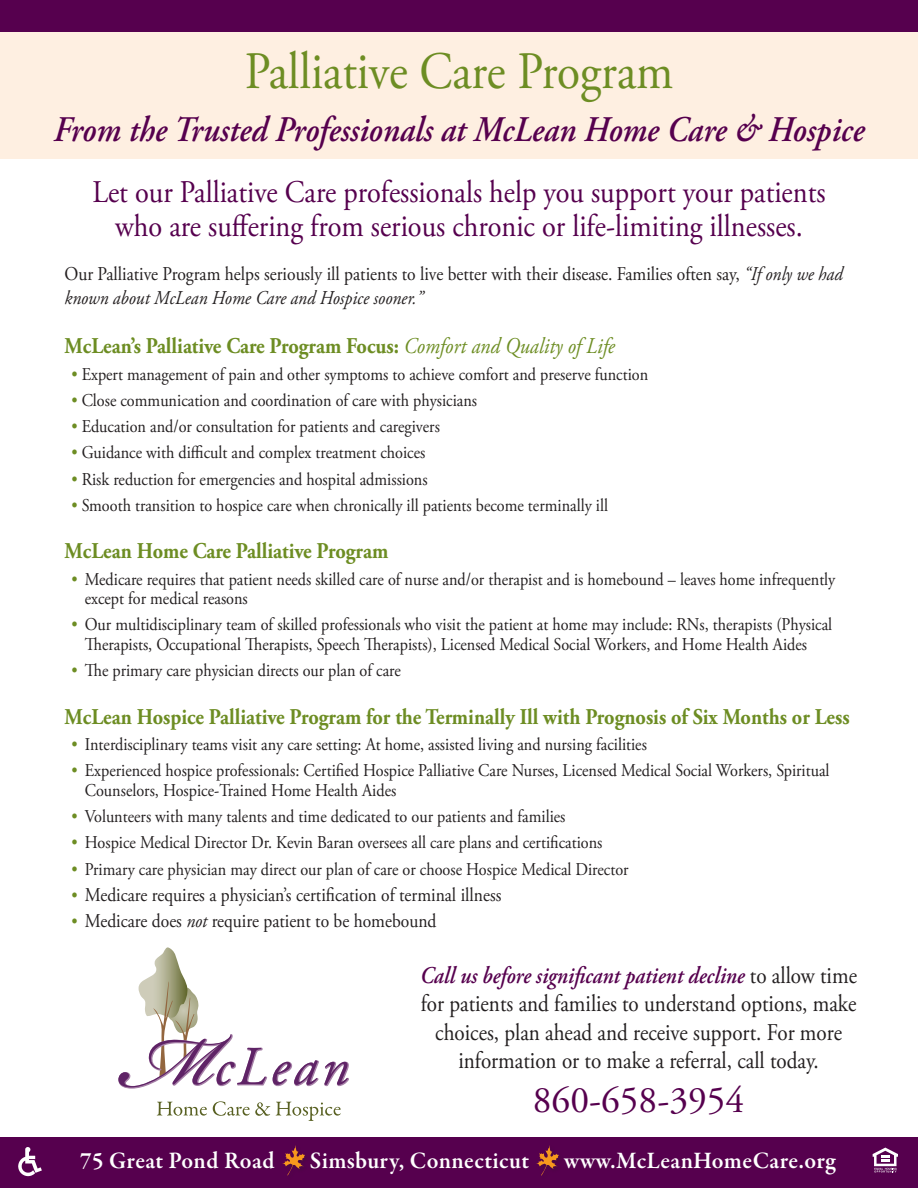
<style>
.page{position:relative;width:918px;height:1188px;background:#fff}
.page>*{position:absolute;margin:0;border:0;box-sizing:border-box;transform-origin:0 0}
.t1{font:52.5px "Adobe Garamond Pro";color:#6d8d23;scale:.9 1}
.t2{font:37.5px "Adobe Garamond Pro";color:#56004e}
.t3{font:italic 600 36px "Adobe Garamond Pro";color:#56004e;scale:.9 1}
.t4{font:31.5px/34.5px "Adobe Garamond Pro";color:#56004e;text-align:center;scale:.9 1}
.t5{font:24px/28.5px "Adobe Garamond Pro";color:#231f20;text-align:center;scale:.88 1}
.t6{font:600 24px "Garamond Premr Pro";letter-spacing:.015em;color:#fff}
.t7{font:700 22.5px "Adobe Garamond Pro";color:#6d8d23;scale:.9 1}
.t8{font:19.5px/24px "Adobe Garamond Pro";color:#231f20;scale:.9 1}
.t9{font:18px/19.5px "Adobe Garamond Pro";color:#231f20;scale:.9 1}
.s1{font-style:italic}
.s2{font-weight:400;font-style:italic}
.s3{color:#6d8d23}
.s4{font-size:18px;color:#6d8d23}
.s5{font-weight:600;font-style:italic;color:#56004e}
</style>
<div class="page">
<div style="left:0;top:14px;width:918px;height:145px;background:#feefe1"></div>
<div style="left:0;top:0;width:918px;height:31px;background:#56004e"></div>
<div style="left:0;top:1138px;width:918px;height:50px;background:#56004e"></div>
<img style="left:18px;top:1147px;width:24px;height:30px">
<svg style="left:873px;top:1148px;width:25px;height:25px"></svg>
<svg style="left:282px;top:1145px;width:23px;height:31px"></svg>
<svg style="left:536px;top:1145px;width:23px;height:31px"></svg>
<svg style="left:118px;top:947px;width:231px;height:142px"></svg>
<svg style="left:157px;top:1102px;width:50px;height:14px"></svg>
<svg style="left:213px;top:1101px;width:57px;height:15px"></svg>
<svg style="left:276px;top:1102px;width:65px;height:19px"></svg>
<p class="t1" style="left:245px;top:40px;width:478px">Palliative Care Program</p>
<p class="t3" style="left:54px;top:108px;width:903px">From the Trusted Professionals at McLean Home Care &amp; Hospice</p>
<p class="t4" style="left:92px;top:176px;width:816px">Let our Palliative Care professionals help you support your patients who are suffering from serious chronic or life-limiting illnesses.</p>
<p class="t8" style="left:65px;top:263px;width:866px">Our Palliative Program helps seriously ill patients to live better with their disease. Families often say, <span class="s1">“If only we had known about McLean Home Care and Hospice sooner.”</span></p>
<p class="t7" style="left:65px;top:333px;width:613px">McLean’s Palliative Care Program Focus: <span class="s2">Comfort and Quality of Life</span></p>
<p class="t9" style="left:71px;top:365px;width:643px"><span class="s3">•</span> Expert management of pain and other symptoms to achieve comfort and preserve function</p>
<p class="t9" style="left:71px;top:391px;width:452px"><span class="s3">•</span> Close communication and coordination of care with physicians</p>
<p class="t9" style="left:71px;top:417px;width:411px"><span class="s3">•</span> Education and/or consultation for patients and caregivers</p>
<p class="t9" style="left:71px;top:444px;width:395px"><span class="s3">•</span> Guidance with difficult and complex treatment choices</p>
<p class="t9" style="left:71px;top:470px;width:397px"><span class="s3">•</span> Risk reduction for emergencies and hospital admissions</p>
<p class="t9" style="left:71px;top:496px;width:598px"><span class="s3">•</span> Smooth transition to hospice care when chronically ill patients become terminally ill</p>
<p class="t7" style="left:65px;top:538px;width:361px">McLean Home Care Palliative Program</p>
<p class="t9" style="left:85px;top:570px;width:835px;text-indent:-14px"><span class="s3">•</span> Medicare requires that patient needs skilled care of nurse and/or therapist and is homebound – leaves home infrequently except for medical reasons</p>
<p class="t9" style="left:85px;top:616px;width:832px;text-indent:-14px"><span class="s3">•</span> Our multidisciplinary team of skilled professionals who visit the patient at home may include: RNs, therapists (Physical<br>Therapists, Occupational Therapists, Speech Therapists), Licensed Medical Social Workers, and Home Health Aides</p>
<p class="t9" style="left:71px;top:661px;width:368px"><span class="s3">•</span> The primary care physician directs our plan of care</p>
<p class="t7" style="left:65px;top:704px;width:874px">McLean Hospice Palliative Program for the Terminally Ill with Prognosis of Six Months or Less</p>
<p class="t9" style="left:71px;top:735px;width:641px"><span class="s3">•</span> Interdisciplinary teams visit any care setting: At home, assisted living and nursing facilities</p>
<p class="t9" style="left:85px;top:762px;width:829px;text-indent:-14px"><span class="s3">•</span> Experienced hospice professionals: Certified Hospice Palliative Care Nurses, Licensed Medical Social Workers, Spiritual<br>Counselors, Hospice-Trained Home Health Aides</p>
<p class="t9" style="left:71px;top:807px;width:551px"><span class="s3">•</span> Volunteers with many talents and time dedicated to our patients and families</p>
<p class="t9" style="left:71px;top:834px;width:592px"><span class="s3">•</span> Hospice Medical Director Dr. Kevin Baran oversees all care plans and certifications</p>
<p class="t9" style="left:71px;top:860px;width:621px"><span class="s3">•</span> Primary care physician may direct our plan of care or choose Hospice Medical Director</p>
<p class="t8" style="left:71px;top:883px;width:479px"><span class="s4">•</span> Medicare requires a physician’s certification of terminal illness</p>
<p class="t8" style="left:71px;top:910px;width:407px"><span class="s4">•</span> Medicare does <span class="s1">not</span> require patient to be homebound</p>
<p class="t5" style="left:420px;top:962px;width:498px"><span class="s5">Call us before significant patient decline</span> to allow time for patients and families to understand options, make choices, plan ahead and receive support. For more information or to make a referral, call today.</p>
<p class="t2" style="left:533px;top:1077px;width:213px">860-658-3954</p>
<p class="t6" style="left:80px;top:1146px;width:196px">75 Great Pond Road</p>
<p class="t6" style="left:310px;top:1146px;width:221px">Simsbury, Connecticut</p>
<p class="t6" style="left:564px;top:1146px;width:273px">www.McLeanHomeCare.org</p>
</div>
